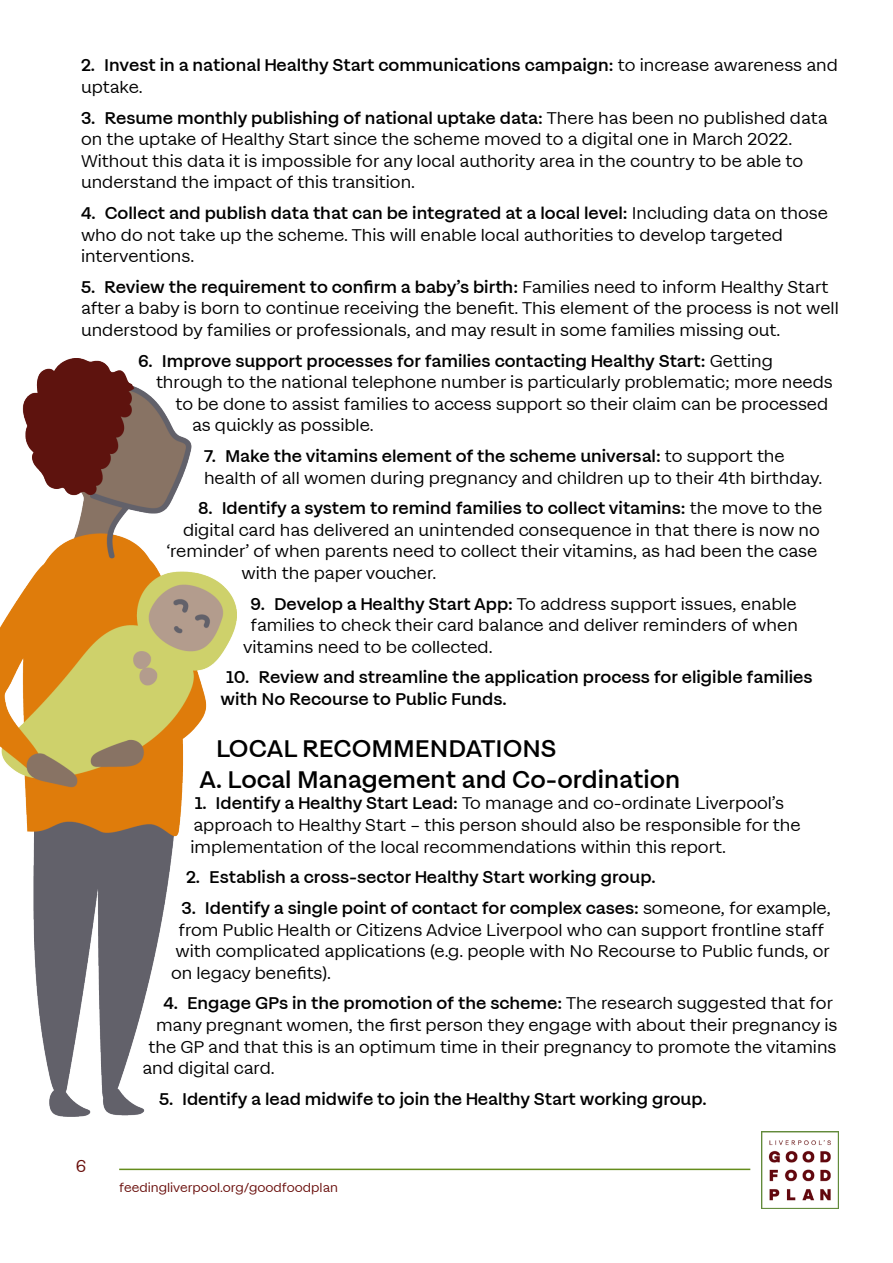
<style>
.page{position:relative;width:893px;height:1263px;background:#fff}
.page>*{position:absolute;margin:0;border:0;box-sizing:border-box;transform-origin:0 0}
.Titles{font:600 25.5px "Magazine Grotesque";color:#000}
.t1{font:18px/21.6px "Magazine Grotesque";color:#000}
.t2{font:600 18px/21.6px "Magazine Grotesque";color:#000}
.t3{font:18px "Magazine Grotesque";color:#690e0b}
.t4{font:13.5px "Magazine Grotesque";color:#690e0b}
.s1{font-weight:400}
.s2{font-weight:600}
</style>
<div class="page">
<img style="left:761px;top:1131px;width:78px;height:78px">
<hr style="left:119px;top:1168px;width:631px;height:2px;background:#648c1c">
<img style="left:0;top:359px;width:236px;height:758px">
<p class="t2" style="left:81px;top:55px;width:758px">2. Invest in a national Healthy Start communications campaign: <span class="s1">to increase awareness and uptake.</span></p>
<p class="t1" style="left:81px;top:107px;width:748px"><span class="s2">3. Resume monthly publishing of national uptake data:</span> There has been no published data on the uptake of Healthy Start since the scheme moved to a digital one in March 2022.<br>Without this data it is impossible for any local authority area in the country to be able to understand the impact of this transition.</p>
<p class="t1" style="left:81px;top:203px;width:748px"><span class="s2">4. Collect and publish data that can be integrated at a local level:</span> Including data on those who do not take up the scheme. This will enable local authorities to develop targeted interventions.</p>
<p class="t1" style="left:81px;top:277px;width:759px"><span class="s2">5. Review the requirement to confirm a baby’s birth:</span> Families need to inform Healthy Start after a baby is born to continue receiving the benefit. This element of the process is not well understood by families or professionals, and may result in some families missing out.</p>
<p class="t2" style="left:138px;top:350px;width:636px">6. Improve support processes for families contacting Healthy Start: <span class="s1">Getting</span></p>
<p class="t1" style="left:156px;top:372px;width:678px">through to the national telephone number is particularly problematic; more needs</p>
<p class="t1" style="left:176px;top:394px;width:654px">to be done to assist families to access support so their claim can be processed</p>
<p class="t1" style="left:192px;top:415px;width:183px">as quickly as possible.</p>
<p class="t1" style="left:204px;top:446px;width:620px"><span class="s2">7. Make the vitamins element of the scheme universal:</span> to support the health of all women during pregnancy and children up to their 4th birthday.</p>
<p class="t2" style="left:198px;top:498px;width:626px">8. Identify a system to remind families to collect vitamins: <span class="s1">the move to the</span></p>
<p class="t1" style="left:183px;top:520px;width:638px">digital card has delivered an unintended consequence in that there is now no</p>
<p class="t1" style="left:166px;top:541px;width:652px">‘reminder’ of when parents need to collect their vitamins, as had been the case</p>
<p class="t1" style="left:242px;top:563px;width:196px">with the paper voucher.</p>
<p class="t1" style="left:250px;top:593px;width:548px"><span class="s2">9. Develop a Healthy Start App:</span> To address support issues, enable</p>
<p class="t1" style="left:250px;top:615px;width:549px">families to check their card balance and deliver reminders of when</p>
<p class="t1" style="left:243px;top:637px;width:251px">vitamins need to be collected.</p>
<p class="t2" style="left:220px;top:667px;width:594px;text-indent:6px">10. Review and streamline the application process for eligible families with No Recourse to Public Funds.</p>
<p class="Titles" style="left:216px;top:735px;width:342px">LOCAL RECOMMENDATIONS</p>
<p class="Titles" style="left:200px;top:765px;width:482px">A. Local Management and Co-ordination</p>
<p class="t1" style="left:190px;top:793px;width:612px"><span class="s2">1. Identify a Healthy Start Lead:</span> To manage and co-ordinate Liverpool’s approach to Healthy Start – this person should also be responsible for the implementation of the local recommendations within this report.</p>
<p class="t2" style="left:186px;top:867px;width:471px">2. Establish a cross-sector Healthy Start working group.</p>
<p class="t2" style="left:182px;top:898px;width:651px">3. Identify a single point of contact for complex cases: <span class="s1">someone, for example,</span></p>
<p class="t1" style="left:178px;top:919px;width:647px">from Public Health or Citizens Advice Liverpool who can support frontline staff</p>
<p class="t1" style="left:176px;top:941px;width:656px">with complicated applications (e.g. people with No Recourse to Public funds, or</p>
<p class="t1" style="left:171px;top:962px;width:162px">on legacy benefits).</p>
<p class="t2" style="left:164px;top:993px;width:671px">4. Engage GPs in the promotion of the scheme: <span class="s1">The research suggested that for</span></p>
<p class="t1" style="left:156px;top:1015px;width:683px">many pregnant women, the first person they engage with about their pregnancy is</p>
<p class="t1" style="left:148px;top:1036px;width:689px">the GP and that this is an optimum time in their pregnancy to promote the vitamins</p>
<p class="t1" style="left:142px;top:1058px;width:134px">and digital card.</p>
<p class="t2" style="left:159px;top:1088px;width:549px">5. Identify a lead midwife to join the Healthy Start working group.</p>
<p class="t3" style="left:76px;top:1157px;width:12px">6</p>
<p class="t4" style="left:119px;top:1181px;width:220px">feedingliverpool.org/goodfoodplan</p>
</div>
